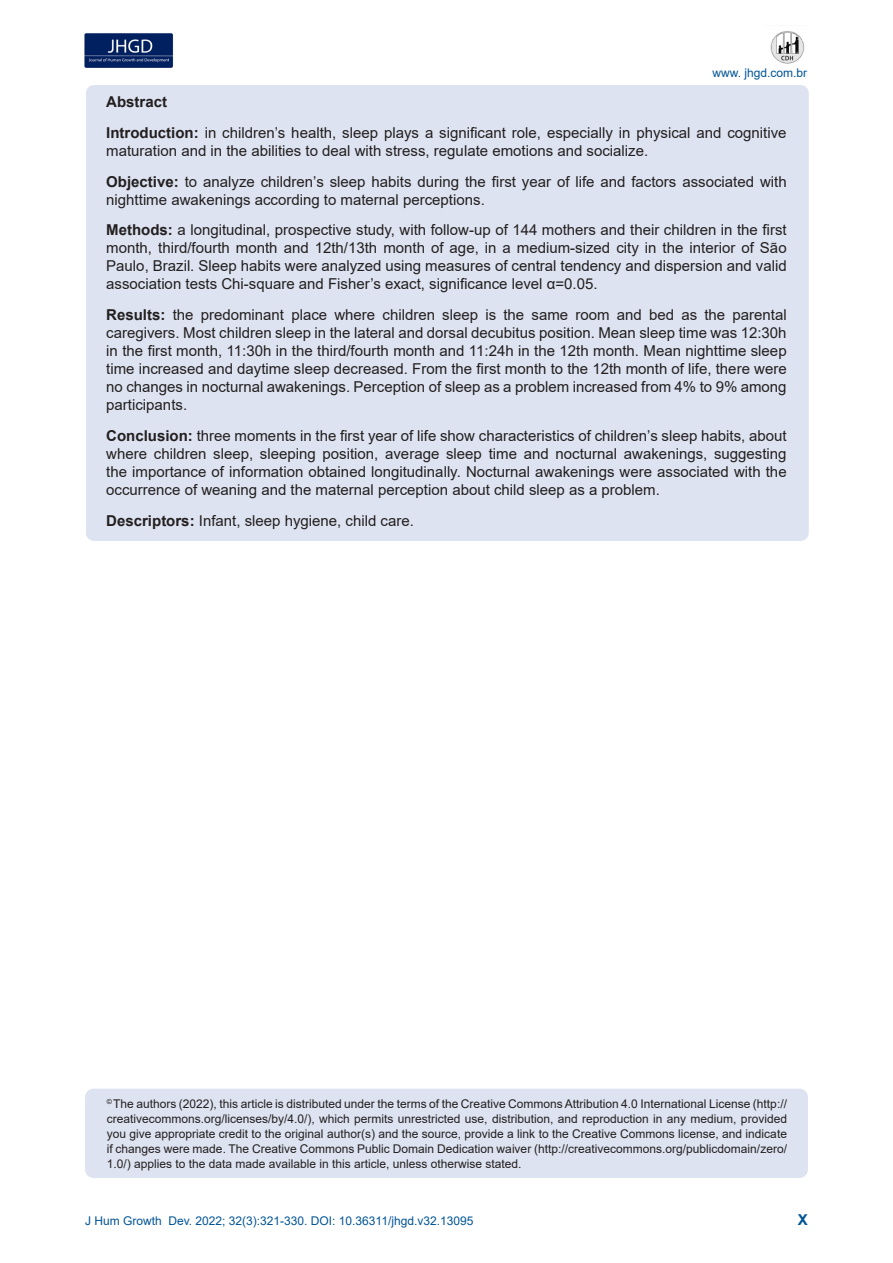
<style>
.page{position:relative;width:893px;height:1263px;background:#fff}
.page>*{position:absolute;margin:0;border:0;box-sizing:border-box;transform-origin:0 0}
.t1{font:15px/18px "Arial";color:#231f20;text-align:justify}
.t2{font:700 15px "Arial";color:#231f20}
.t3{font:700 15px "Arial";color:#005495}
.t4{font:12px/15px "Arial";color:#231f20;text-align:justify}
.t5{font:12px "Arial";color:#005495}
.s1{font-weight:700}
</style>
<div class="page">
<img style="left:84px;top:33px;width:89px;height:35px">
<img style="left:770px;top:31px;width:35px;height:33px">
<div style="left:85px;top:1089px;width:723px;height:89px;background:#dde3f0;border-radius:9px"></div>
<div style="left:86px;top:85px;width:723px;height:456px;background:#dde3f0;border-radius:8px"></div>
<p class="t5" style="left:712px;top:64px;width:96px">www. jhgd.com.br</p>
<p class="t2" style="left:106px;top:91px;width:62px">Abstract</p>
<p class="t1" style="left:106px;top:123px;width:682px"><span class="s1">Introduction:</span> in children’s health, sleep plays a significant role, especially in physical and cognitive maturation and in the abilities to deal with stress, regulate emotions and socialize.</p>
<p class="t1" style="left:106px;top:172px;width:682px"><span class="s1">Objective:</span> to analyze children’s sleep habits during the first year of life and factors associated with nighttime awakenings according to maternal perceptions.</p>
<p class="t1" style="left:106px;top:221px;width:682px"><span class="s1">Methods:</span> a longitudinal, prospective study, with follow-up of 144 mothers and their children in the first month, third/fourth month and 12th/13th month of age, in a medium-sized city in the interior of São Paulo, Brazil. Sleep habits were analyzed using measures of central tendency and dispersion and valid association tests Chi-square and Fisher’s exact, significance level α=0.05.</p>
<p class="t1" style="left:106px;top:306px;width:682px"><span class="s1">Results:</span> the predominant place where children sleep is the same room and bed as the parental caregivers. Most children sleep in the lateral and dorsal decubitus position. Mean sleep time was 12:30h in the first month, 11:30h in the third/fourth month and 11:24h in the 12th month. Mean nighttime sleep time increased and daytime sleep decreased. From the first month to the 12th month of life, there were no changes in nocturnal awakenings. Perception of sleep as a problem increased from 4% to 9% among participants.</p>
<p class="t1" style="left:106px;top:426px;width:682px"><span class="s1">Conclusion:</span> three moments in the first year of life show characteristics of children’s sleep habits, about where children sleep, sleeping position, average sleep time and nocturnal awakenings, suggesting the importance of information obtained longitudinally. Nocturnal awakenings were associated with the occurrence of weaning and the maternal perception about child sleep as a problem.</p>
<p class="t1" style="left:106px;top:511px;width:309px"><span class="s1">Descriptors:</span> Infant, sleep hygiene, child care.</p>
<p class="t4" style="left:107px;top:1096px;width:682px"><sup>©</sup> The authors (2022), this article is distributed under the terms of the Creative Commons Attribution 4.0 International License (http:// creativecommons.org/licenses/by/4.0/), which permits unrestricted use, distribution, and reproduction in any medium, provided you give appropriate credit to the original author(s) and the source, provide a link to the Creative Commons license, and indicate if changes were made. The Creative Commons Public Domain Dedication waiver (http://creativecommons.org/publicdomain/zero/ 1.0/) applies to the data made available in this article, unless otherwise stated.</p>
<p class="t5" style="left:85px;top:1212px;width:390px">J Hum Growth Dev. 2022; 32(3):321-330. DOI: 10.36311/jhgd.v32.13095</p>
<p class="t3" style="left:798px;top:1209px;width:12px">X</p>
</div>
